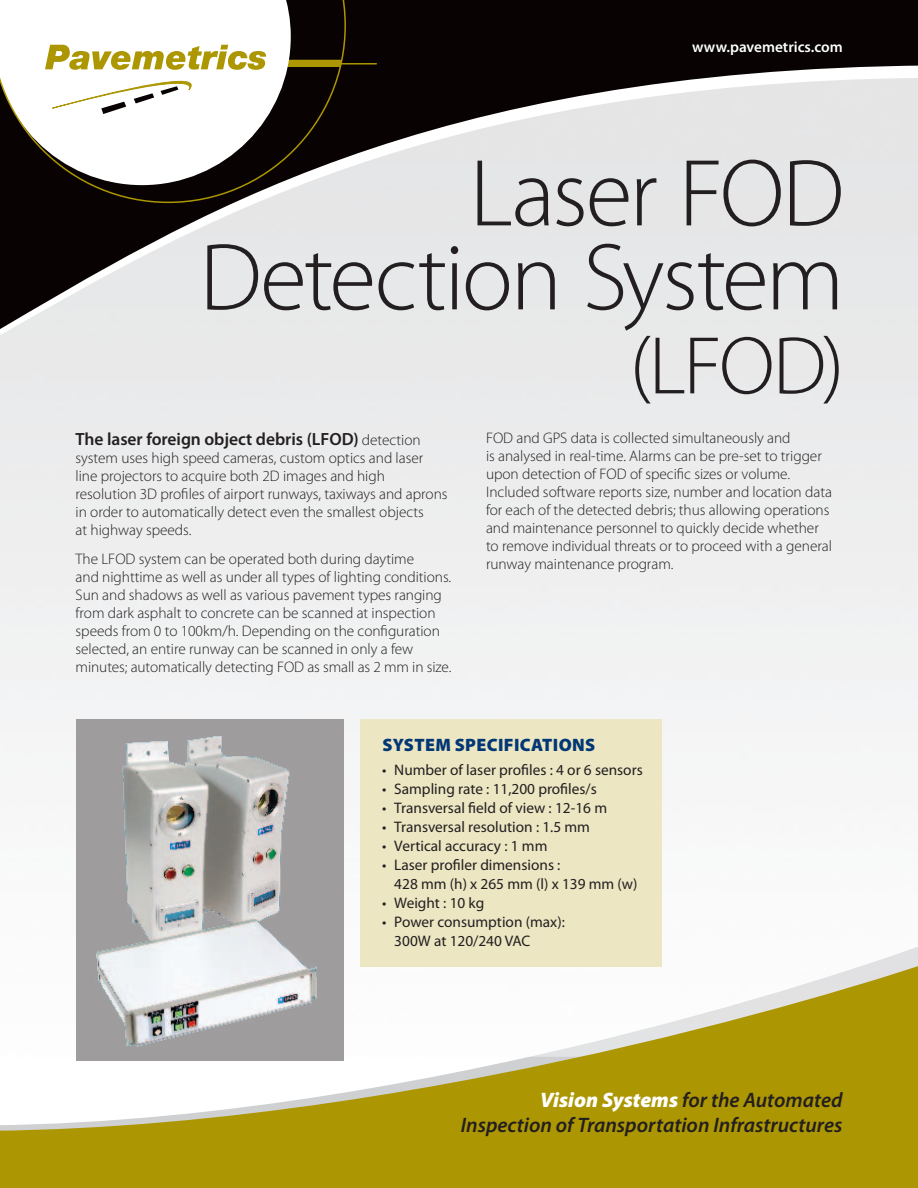
<style>
.page{position:relative;width:918px;height:1188px;background:#fff}
.page>*{position:absolute;margin:0;border:0;box-sizing:border-box;transform-origin:0 0}
.t1{font:300 96px/84px "Myriad Pro";letter-spacing:-.03em;color:#231f20;text-align:right}
.t2{font:300 82.5px "Myriad Pro";color:#231f20}
.t3{font:italic 600 21px/25.5px "Myriad Pro";color:#231f20;text-align:right}
.t4{font:900 18px "Myriad Pro";letter-spacing:.02em;color:#013775}
.t5{font:600 17.7px "Myriad Pro";letter-spacing:-.005em;color:#231f20}
.t6{font:300 15.3px/18px "Myriad Pro";color:#231f20}
.t7{font:15.3px/19px "Myriad Pro";color:#231f20}
.t8{font:600 15.3px "Myriad Pro";color:#fff}
.s1{font-weight:300;font-size:15.3px}
.s2{font-weight:900;color:#fff}
</style>
<div class="page">
<svg style="left:0;top:0;width:918px;height:334px;background:#a6a5a6"></svg>
<hr style="left:340px;top:63px;width:37px;height:2px;background:#ac9601">
<svg style="left:0;top:0;width:347px;height:204px"></svg>
<svg style="left:45px;top:45px;width:221px;height:69px"></svg>
<svg style="left:0;top:963px;width:918px;height:225px;fill:#ac9601"></svg>
<div style="left:76px;top:719px;width:267px;height:342px;background:#9e9c9c"></div>
<img style="left:96px;top:736px;width:222px;height:311px">
<div style="left:360px;top:719px;width:302px;height:248px;background:#ece6c3"></div>
<p class="t8" style="left:692px;top:38px;width:152px">www.pavemetrics.com</p>
<h1 class="t1" style="left:200px;top:153px;width:646px">Laser FOD<br>Detection System</h1>
<h2 class="t2" style="left:630px;top:321px;width:216px">(LFOD)</h2>
<p class="t6" style="left:486px;top:430px;width:348px">FOD and GPS data is collected simultaneously and<br>is analysed in real-time. Alarms can be pre-set to trigger upon detection of FOD of specific sizes or volume.<br>Included software reports size, number and location data for each of the detected debris; thus allowing operations and maintenance personnel to quickly decide whether to remove individual threats or to proceed with a general runway maintenance program.</p>
<p class="t5" style="left:76px;top:430px;width:347px">The laser foreign object debris (LFOD) <span class="s1">detection</span></p>
<p class="t6" style="left:76px;top:449px;width:373px">system uses high speed cameras, custom optics and laser line projectors to acquire both 2D images and high resolution 3D profiles of airport runways, taxiways and aprons in order to automatically detect even the smallest objects<br>at highway speeds.</p>
<p class="t6" style="left:76px;top:550px;width:377px">The LFOD system can be operated both during daytime<br>and nighttime as well as under all types of lighting conditions.<br>Sun and shadows as well as various pavement types ranging from dark asphalt to concrete can be scanned at inspection speeds from 0 to 100km/h. Depending on the configuration selected, an entire runway can be scanned in only a few minutes; automatically detecting FOD as small as 2 mm in size.</p>
<p class="t4" style="left:382px;top:735px;width:12px">SYSTE</p>
<p class="t4" style="left:435px;top:735px;width:162px">M SPECIFICATIONS</p>
<p class="t7" style="left:382px;top:760px;width:262px">• Number of laser profiles : 4 or 6 sensors</p>
<p class="t7" style="left:382px;top:779px;width:216px">• Sampling rate : 11,200 profiles/s</p>
<p class="t7" style="left:382px;top:798px;width:226px">• Transversal field of view : 12-16 m</p>
<p class="t7" style="left:382px;top:817px;width:209px">• Transversal resolution : 1.5 mm</p>
<p class="t7" style="left:382px;top:836px;width:167px">• Vertical accuracy : 1 mm</p>
<p class="t7" style="left:394px;top:855px;width:245px;text-indent:-12px">• Laser profiler dimensions :<br>428 mm (h) x 265 mm (l) x 139 mm (w)</p>
<p class="t7" style="left:382px;top:893px;width:104px">• Weight : 10 kg</p>
<p class="t7" style="left:394px;top:912px;width:172px;text-indent:-12px">• Power consumption (max):<br>300W at 120/240 VAC</p>
<h3 class="t3" style="left:461px;top:1087px;width:383px"><span class="s2">Vision Systems</span> for the Automated<br>Inspection of Transportation Infrastructures</h3>
</div>
